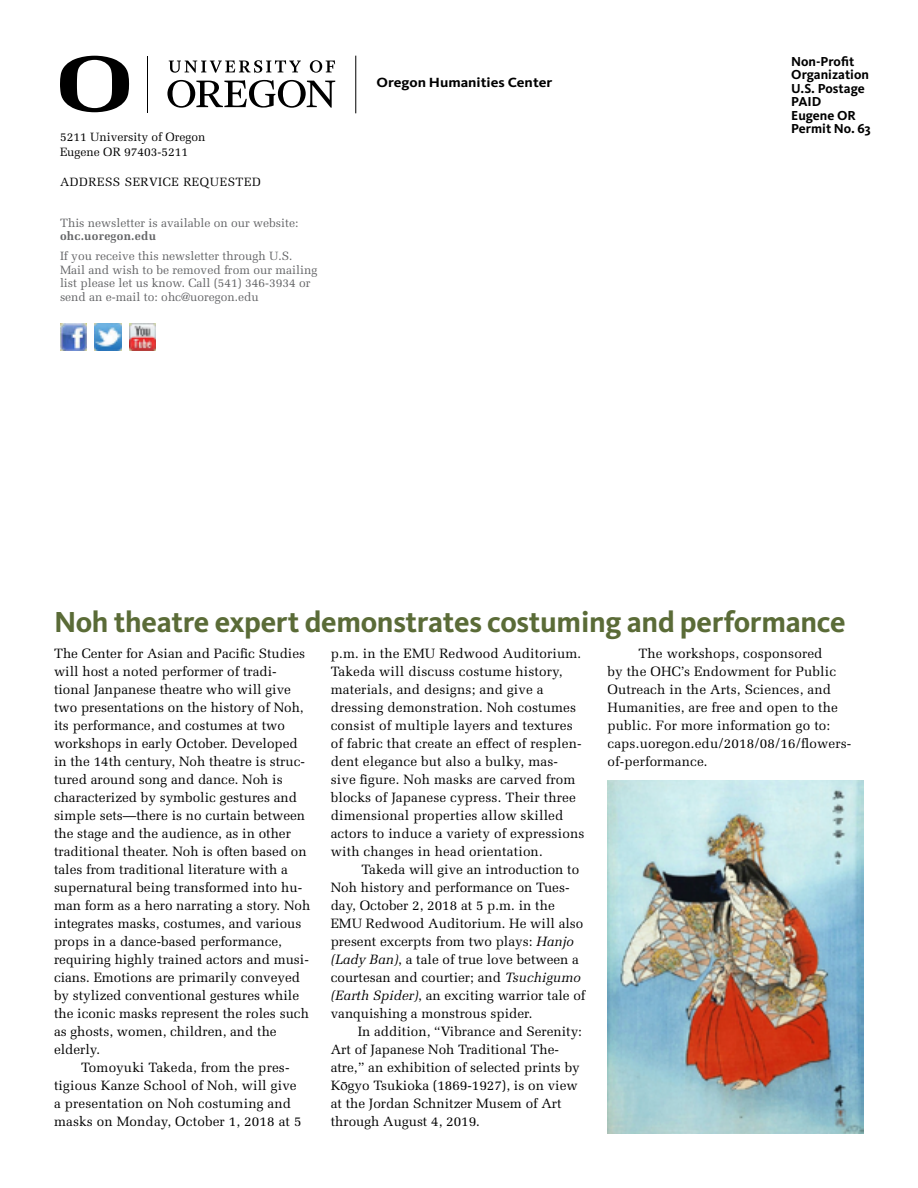
<style>
.page{position:relative;width:918px;height:1188px;background:#fff}
.page>*{position:absolute;margin:0;border:0;box-sizing:border-box;transform-origin:0 0}
.t1{font:700 30px "Kievit Pro";letter-spacing:-.01em;color:#5a6b37}
.t2{font:700 13.8px "Kievit Pro";color:#000;scale:1.09 1}
.t3{font:13.5px/18px "Melior";color:#000}
.t4{font:700 13.5px/13.5px "Kievit Pro";color:#000}
.t5{font:12px/13.5px "Melior";color:#636466}
.t6{font:12px/15px "Melior";color:#000}
.t7{font:12px "Melior";letter-spacing:.05em;color:#000}
.t8{font:700 12px "Melior";letter-spacing:.02em;color:#636466}
.s1{font-style:italic}
.s2{font-family:"Palatino"}
</style>
<div class="page">
<img style="left:94px;top:324px;width:28px;height:27px">
<img style="left:60px;top:324px;width:27px;height:27px">
<img style="left:129px;top:324px;width:27px;height:27px">
<hr style="left:147px;top:56px;width:1px;height:56px;background:#000">
<svg style="left:167px;top:80px;width:168px;height:28px"></svg>
<svg style="left:169px;top:60px;width:166px;height:13px"></svg>
<svg style="left:60px;top:56px;width:69px;height:56px"></svg>
<hr style="left:356px;top:56px;width:1px;height:57px;background:#000">
<img style="left:608px;top:781px;width:256px;height:353px">
<p class="t6" style="left:60px;top:129px;width:147px">5211 University of Oregon<br>Eugene OR 97403-5211</p>
<p class="t7" style="left:60px;top:174px;width:202px">ADDRESS SERVICE REQUESTED</p>
<p class="t5" style="left:60px;top:216px;width:240px">This newsletter is available on our website:</p>
<p class="t8" style="left:60px;top:229px;width:98px">ohc.uoregon.edu</p>
<p class="t5" style="left:60px;top:250px;width:259px">If you receive this newsletter through U.S.<br>Mail and wish to be removed from our mailing list please let us know. Call (541) 346-3934 or send an e-mail to: ohc@uoregon.edu</p>
<p class="t2" style="left:376px;top:74px;width:163px">Oregon Humanities Center</p>
<p class="t4" style="left:791px;top:55px;width:81px">Non-Profit<br>Organization<br>U.S. Postage<br>PAID<br>Eugene OR<br>Permit No. 63</p>
<h1 class="t1" style="left:54px;top:604px;width:793px">Noh theatre expert demonstrates costuming and performance</h1>
<p class="t3" style="left:54px;top:645px;width:253px">The Center for Asian and Pacific Studies</p>
<p class="t3" style="left:54px;top:663px;width:224px">will host a noted performer of tradi-</p>
<p class="t3" style="left:54px;top:681px;width:238px">tional Janpanese theatre who will give</p>
<p class="t3" style="left:54px;top:699px;width:251px">two presentations on the history of Noh,</p>
<p class="t3" style="left:54px;top:717px;width:232px">its performance, and costumes at two</p>
<p class="t3" style="left:54px;top:735px;width:245px">workshops in early October. Developed</p>
<p class="t3" style="left:54px;top:753px;width:252px">in the 14th century, Noh theatre is struc-</p>
<p class="t3" style="left:54px;top:771px;width:230px">tured around song and dance. Noh is</p>
<p class="t3" style="left:54px;top:789px;width:244px">characterized by symbolic gestures and</p>
<p class="t3" style="left:54px;top:807px;width:253px">simple sets—there is no curtain between</p>
<p class="t3" style="left:54px;top:825px;width:238px">the stage and the audience, as in other</p>
<p class="t3" style="left:54px;top:843px;width:254px">traditional theater. Noh is often based on</p>
<p class="t3" style="left:54px;top:861px;width:235px">tales from traditional literature with a</p>
<p class="t3" style="left:54px;top:879px;width:250px">supernatural being transformed into hu-</p>
<p class="t3" style="left:54px;top:897px;width:258px">man form as a hero narrating a story. Noh</p>
<p class="t3" style="left:54px;top:915px;width:249px">integrates masks, costumes, and various</p>
<p class="t3" style="left:54px;top:933px;width:230px">props in a dance-based performance,</p>
<p class="t3" style="left:54px;top:951px;width:256px">requiring highly trained actors and musi-</p>
<p class="t3" style="left:54px;top:969px;width:248px">cians. Emotions are primarily conveyed</p>
<p class="t3" style="left:54px;top:987px;width:247px">by stylized conventional gestures while</p>
<p class="t3" style="left:54px;top:1005px;width:256px">the iconic masks represent the roles such</p>
<p class="t3" style="left:54px;top:1023px;width:224px">as ghosts, women, children, and the</p>
<p class="t3" style="left:54px;top:1041px;width:48px">elderly.</p>
<p class="t3" style="left:81px;top:1059px;width:210px">Tomoyuki Takeda, from the pres-</p>
<p class="t3" style="left:54px;top:1077px;width:244px">tigious Kanze School of Noh, will give</p>
<p class="t3" style="left:54px;top:1095px;width:239px">a presentation on Noh costuming and</p>
<p class="t3" style="left:54px;top:1113px;width:249px">masks on Monday, October 1, 2018 at 5</p>
<p class="t3" style="left:331px;top:645px;width:255px">p.m. in the EMU Redwood Auditorium.<br>Takeda will discuss costume history, materials, and designs; and give a dressing demonstration. Noh costumes consist of multiple layers and textures of fabric that create an effect of resplen&shy;dent elegance but also a bulky, mas&shy;sive figure. Noh masks are carved from blocks of Japanese cypress. Their three dimensional properties allow skilled actors to induce a variety of expressions with changes in head orientation.</p>
<p class="t3" style="left:331px;top:861px;width:256px;text-indent:31px">Takeda will give an introduction to Noh history and performance on Tues&shy;day, October 2, 2018 at 5 p.m. in the EMU Redwood Auditorium. He will also present excerpts from two plays: <span class="s1">Hanjo (Lady Ban)</span>, a tale of true love between a courtesan and courtier; and <span class="s1">Tsuchigumo (Earth Spider)</span>, an exciting warrior tale of vanquishing a monstrous spider.</p>
<p class="t3" style="left:331px;top:1023px;width:253px;text-indent:27px">In addition, “Vibrance and Serenity:<br>Art of Japanese Noh Traditional The&shy;atre,” an exhibition of selected prints by K<span class="s2">ō</span>gyo Tsukioka (1869-1927), is on view at the Jordan Schnitzer Musem of Art through August 4, 2019.</p>
<p class="t3" style="left:608px;top:644px;width:245px;text-indent:31px">The workshops, cosponsored<br>by the OHC’s Endowment for Public<br>Outreach in the Arts, Sciences, and<br>Humanities, are free and open to the public. For more information go to: caps.uoregon.edu/2018/08/16/flowers&shy;of-performance.</p>
</div>
